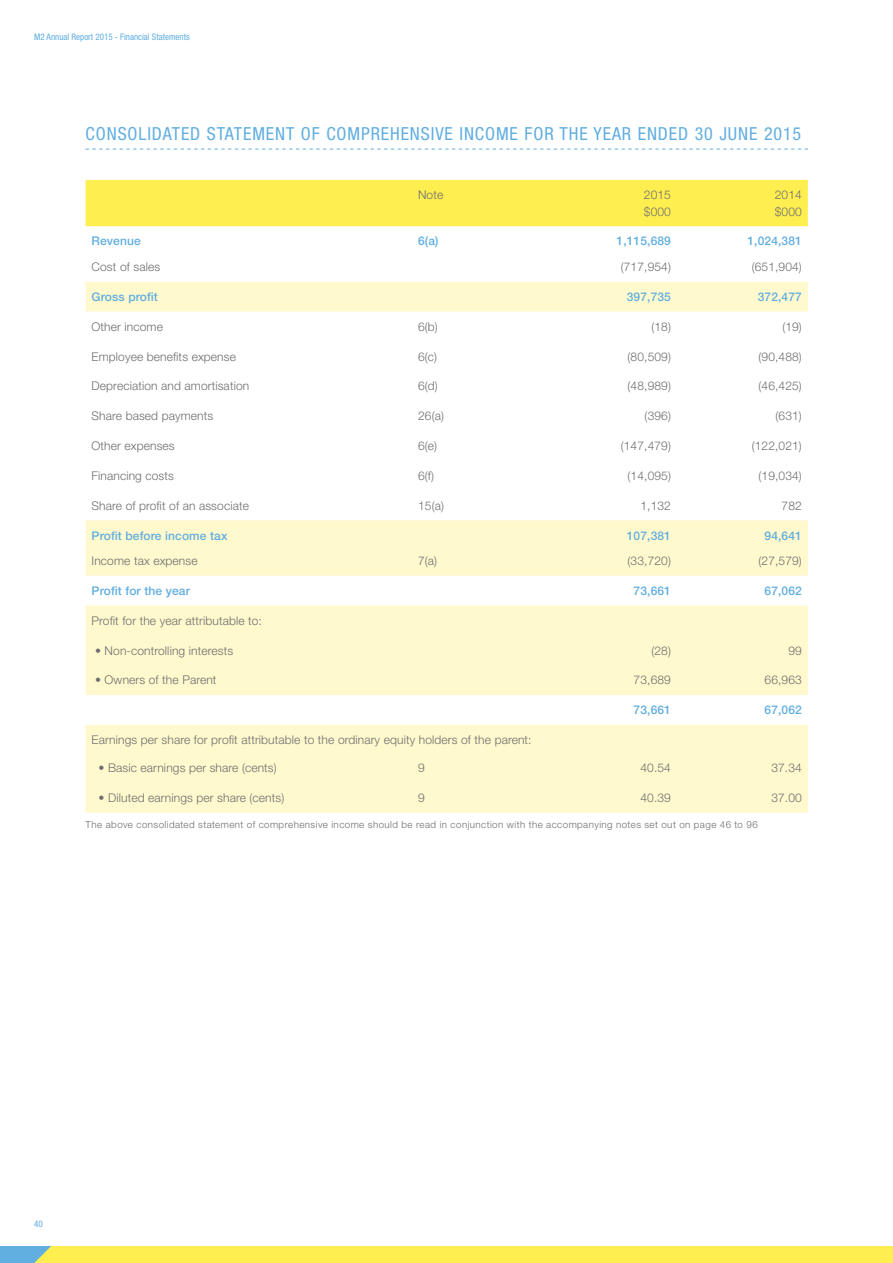
<style>
.page{position:relative;width:893px;height:1263px;background:#fff}
.page>*{position:absolute;margin:0;border:0;box-sizing:border-box;transform-origin:0 0}
.t1{font:condensed 18px "Helvetica Neue LT Std";letter-spacing:.05em;color:#61aee1}
.t2{font:300 12px/16.5px "Helvetica Neue LT Std";letter-spacing:.01em;color:#6d6e71}
.t3{font:500 12px "Helvetica Neue LT Std";letter-spacing:.01em;color:#61aee1}
.t4{font:300 9.75px "Helvetica Neue LT Std";letter-spacing:.045em;color:#6d6e71}
.t5{font:condensed 9px "Helvetica Neue LT Std";color:#61aee1}
</style>
<div class="page">
<div style="left:0;top:1246px;width:893px;height:17px;background:#61aee1"></div>
<div style="left:34px;top:1246px;width:859px;height:17px;background:#ffee50"></div>
<svg style="left:86px;top:149px;width:722px;height:1px"></svg>
<div style="left:86px;top:180px;width:722px;height:46px;background:#ffee50"></div>
<svg style="left:86px;top:282px;width:722px;height:531px"></svg>
<p class="t5" style="left:34px;top:32px;width:157px">M2 Annual Report 2015 - Financial Statements</p>
<h1 class="t1" style="left:86px;top:123px;width:717px">CONSOLIDATED STATEMENT OF COMPREHENSIVE INCOME FOR THE YEAR ENDED 30 JUNE 2015</h1>
<p class="t2" style="left:418px;top:186px;width:27px">Note</p>
<p class="t2" style="left:644px;top:186px;width:29px">2015 $000</p>
<p class="t2" style="left:775px;top:186px;width:29px">2014 $000</p>
<p class="t3" style="left:92px;top:234px;width:51px">Revenue</p>
<p class="t3" style="left:418px;top:234px;width:22px">6(a)</p>
<p class="t3" style="left:617px;top:234px;width:56px">1,115,689</p>
<p class="t3" style="left:747px;top:234px;width:56px">1,024,381</p>
<p class="t2" style="left:92px;top:258px;width:70px">Cost of sales</p>
<p class="t2" style="left:621px;top:258px;width:52px">(717,954)</p>
<p class="t2" style="left:752px;top:258px;width:52px">(651,904)</p>
<p class="t3" style="left:92px;top:289px;width:68px">Gross profit</p>
<p class="t3" style="left:627px;top:289px;width:46px">397,735</p>
<p class="t3" style="left:758px;top:289px;width:46px">372,477</p>
<p class="t2" style="left:92px;top:318px;width:73px">Other income</p>
<p class="t2" style="left:418px;top:318px;width:21px">6(b)</p>
<p class="t2" style="left:651px;top:318px;width:21px">(18)</p>
<p class="t2" style="left:782px;top:318px;width:21px">(19)</p>
<p class="t2" style="left:92px;top:348px;width:146px">Employee benefits expense</p>
<p class="t2" style="left:418px;top:348px;width:21px">6(c)</p>
<p class="t2" style="left:628px;top:348px;width:45px">(80,509)</p>
<p class="t2" style="left:758px;top:348px;width:45px">(90,488)</p>
<p class="t2" style="left:92px;top:378px;width:159px">Depreciation and amortisation</p>
<p class="t2" style="left:418px;top:378px;width:21px">6(d)</p>
<p class="t2" style="left:628px;top:378px;width:45px">(48,989)</p>
<p class="t2" style="left:758px;top:378px;width:45px">(46,425)</p>
<p class="t2" style="left:92px;top:407px;width:123px">Share based payments</p>
<p class="t2" style="left:418px;top:407px;width:27px">26(a)</p>
<p class="t2" style="left:645px;top:407px;width:28px">(396)</p>
<p class="t2" style="left:776px;top:407px;width:28px">(631)</p>
<p class="t2" style="left:92px;top:437px;width:85px">Other expenses</p>
<p class="t2" style="left:418px;top:437px;width:21px">6(e)</p>
<p class="t2" style="left:621px;top:437px;width:52px">(147,479)</p>
<p class="t2" style="left:752px;top:437px;width:52px">(122,021)</p>
<p class="t2" style="left:92px;top:467px;width:84px">Financing costs</p>
<p class="t2" style="left:418px;top:467px;width:17px">6(f)</p>
<p class="t2" style="left:628px;top:467px;width:45px">(14,095)</p>
<p class="t2" style="left:758px;top:467px;width:45px">(19,034)</p>
<p class="t2" style="left:92px;top:497px;width:159px">Share of profit of an associate</p>
<p class="t2" style="left:418px;top:497px;width:27px">15(a)</p>
<p class="t2" style="left:640px;top:497px;width:32px">1,132</p>
<p class="t2" style="left:782px;top:497px;width:22px">782</p>
<p class="t3" style="left:92px;top:528px;width:137px">Profit before income tax</p>
<p class="t3" style="left:627px;top:528px;width:46px">107,381</p>
<p class="t3" style="left:764px;top:528px;width:39px">94,641</p>
<p class="t2" style="left:92px;top:552px;width:108px">Income tax expense</p>
<p class="t2" style="left:418px;top:552px;width:21px">7(a)</p>
<p class="t2" style="left:628px;top:552px;width:45px">(33,720)</p>
<p class="t2" style="left:758px;top:552px;width:45px">(27,579)</p>
<p class="t3" style="left:92px;top:583px;width:100px">Profit for the year</p>
<p class="t3" style="left:634px;top:583px;width:39px">73,661</p>
<p class="t3" style="left:764px;top:583px;width:39px">67,062</p>
<p class="t2" style="left:92px;top:612px;width:172px">Profit for the year attributable to:</p>
<p class="t2" style="left:95px;top:642px;width:140px">• Non-controlling interests</p>
<p class="t2" style="left:651px;top:642px;width:21px">(28)</p>
<p class="t2" style="left:788px;top:642px;width:15px">99</p>
<p class="t2" style="left:95px;top:672px;width:123px">• Owners of the Parent</p>
<p class="t2" style="left:634px;top:672px;width:39px">73,689</p>
<p class="t2" style="left:764px;top:672px;width:39px">66,963</p>
<p class="t3" style="left:634px;top:703px;width:39px">73,661</p>
<p class="t3" style="left:764px;top:703px;width:39px">67,062</p>
<p class="t2" style="left:92px;top:731px;width:441px">Earnings per share for profit attributable to the ordinary equity holders of the parent:</p>
<p class="t2" style="left:99px;top:759px;width:180px">• Basic earnings per share (cents)</p>
<p class="t2" style="left:418px;top:759px;width:8px">9</p>
<p class="t2" style="left:640px;top:759px;width:32px">40.54</p>
<p class="t2" style="left:771px;top:759px;width:32px">37.34</p>
<p class="t2" style="left:99px;top:789px;width:187px">• Diluted earnings per share (cents)</p>
<p class="t2" style="left:418px;top:789px;width:8px">9</p>
<p class="t2" style="left:640px;top:789px;width:32px">40.39</p>
<p class="t2" style="left:771px;top:789px;width:32px">37.00</p>
<p class="t4" style="left:86px;top:818px;width:674px">The above consolidated statement of comprehensive income should be read in conjunction with the accompanying notes set out on page 46 to 96</p>
<p class="t5" style="left:34px;top:1219px;width:10px">40</p>
</div>
